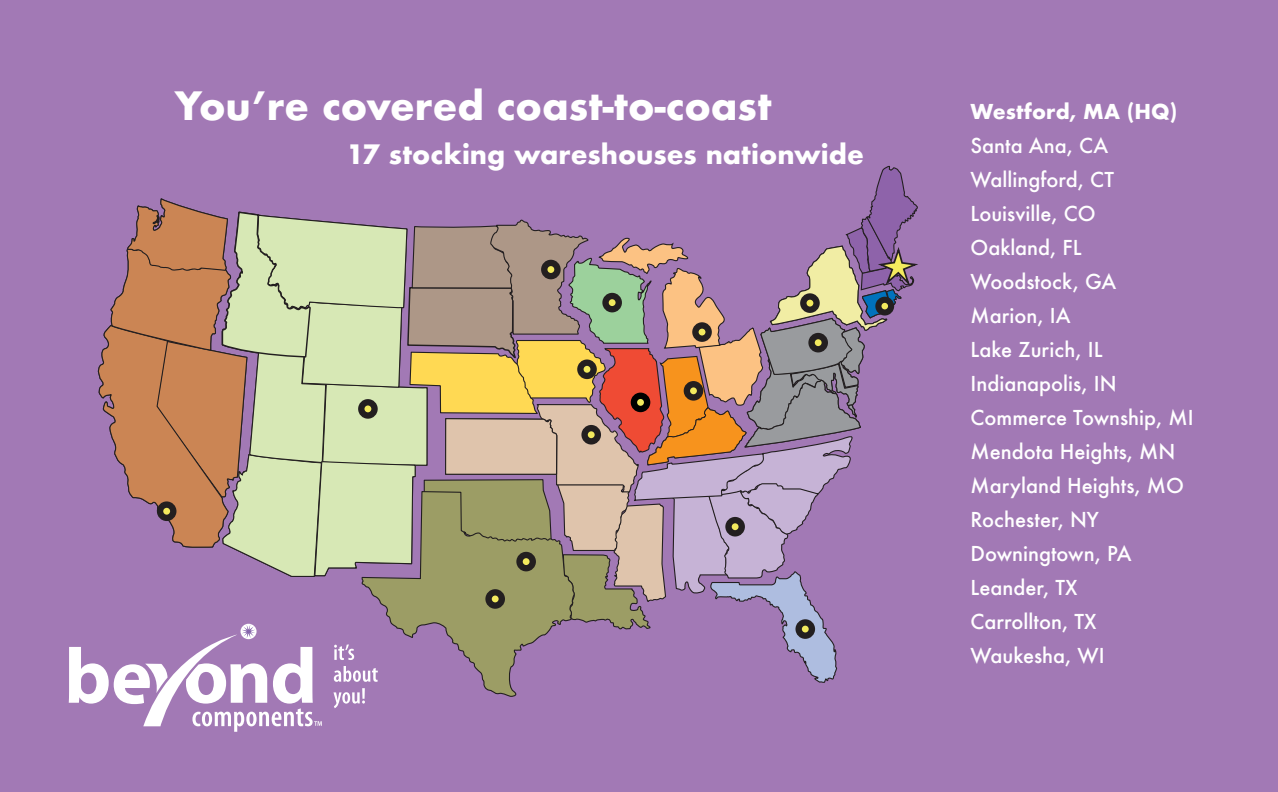
<style>
.page{position:relative;width:1278px;height:792px;background:#a279b5}
.page>*{position:absolute;margin:0;border:0;box-sizing:border-box;transform-origin:0 0}
.t1{font:700 38px "Futura";color:#fff}
.t2{font:700 26px "Futura";color:#fff}
.t3{font:500 20px/34px "Futura";color:#fff}
.t4{font:700 20px "Futura";color:#fff}
</style>
<div class="page">
<svg style="left:69px;top:165px;width:849px;height:567px"></svg>
<h1 class="t1" style="left:175px;top:78px;width:598px">You’re covered coast-to-coast</h1>
<h2 class="t2" style="left:347px;top:135px;width:519px">17 stocking wareshouses nationwide</h2>
<p class="t4" style="left:971px;top:97px;width:208px">Westford, MA (HQ)</p>
<p class="t3" style="left:971px;top:128px;width:225px">Santa Ana, CA<br>Wallingford, CT<br>Louisville, CO<br>Oakland, FL<br>Woodstock, GA<br>Marion, IA<br>Lake Zurich, IL<br>Indianapolis, IN<br>Commerce Township, MI<br>Mendota Heights, MN<br>Maryland Heights, MO<br>Rochester, NY<br>Downingtown, PA<br>Leander, TX<br>Carrollton, TX<br>Waukesha, WI</p>
</div>
